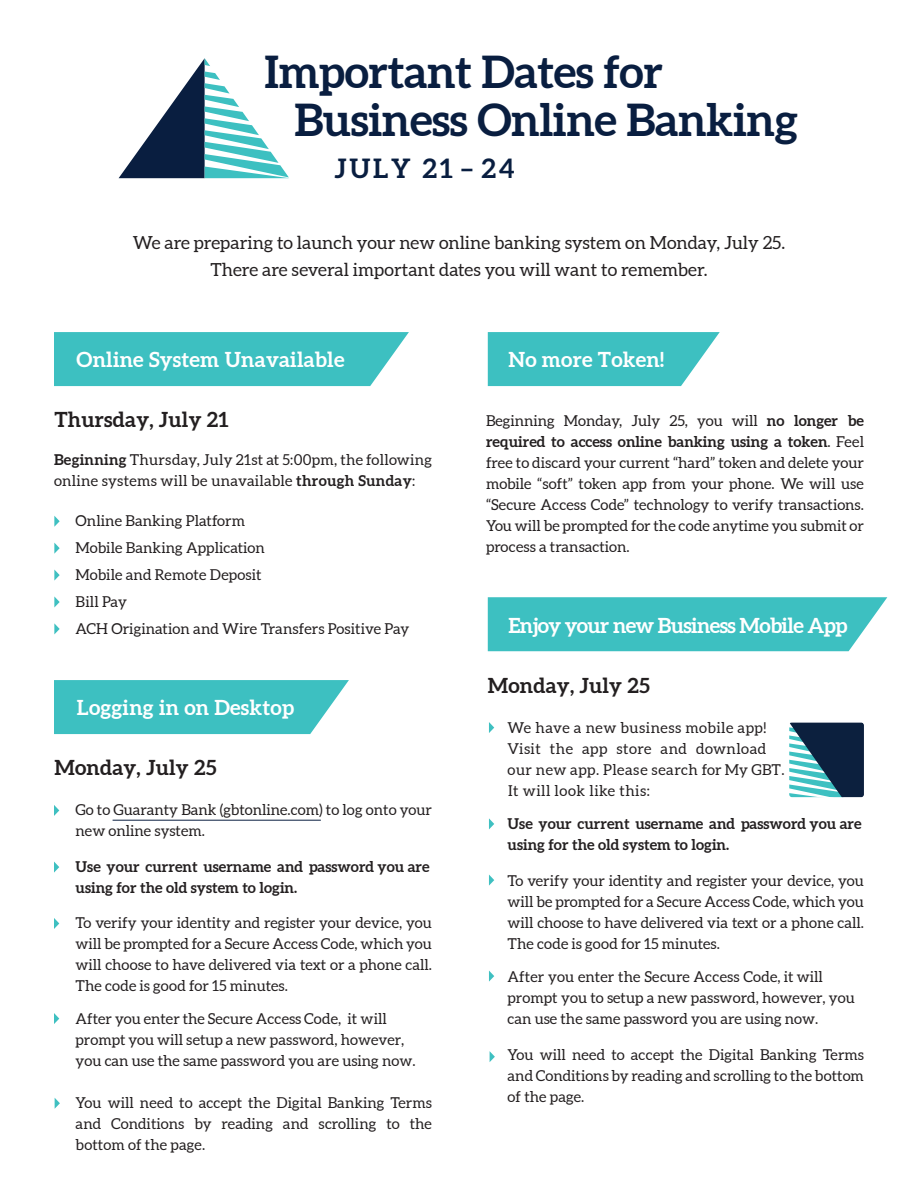
<style>
.page{position:relative;width:918px;height:1188px;background:#fff}
.page>*{position:absolute;margin:0;border:0;box-sizing:border-box;transform-origin:0 0}
.t1{font:700 45px/48px "Aleo";letter-spacing:-.01em;color:#091e40}
.t2{font:700 27px "Aleo";letter-spacing:.1em;color:#091e40}
.t3{font:700 21px "Aleo";letter-spacing:.01em;color:#fff}
.t4{font:700 21px "Aleo";letter-spacing:.01em;color:#231f20}
.t5{font:700 21px "Aleo";letter-spacing:-.03em;color:#fff}
.t6{font:18px/27px "Aleo";color:#231f20;text-align:center}
.t7{font:15px/21px "Aleo";color:#242021;text-align:justify}
.t8{font:15px/21px "Aleo";letter-spacing:.005em;color:#231f20}
.t9{font:700 15px/21px "Aleo";color:#242021}
.t10{font:15px/21px "Aleo";letter-spacing:.035em;color:#242021}
.s1{font-weight:700}
</style>
<div class="page">
<svg style="left:54px;top:332px;width:355px;height:54px;background:#47c3c4"></svg>
<svg style="left:488px;top:332px;width:232px;height:54px;background:#4dc5c6"></svg>
<svg style="left:54px;top:680px;width:295px;height:54px;background:#49c4c5"></svg>
<div style="left:488px;top:597px;width:399px;height:54px;background:#3dc0c1"></div>
<svg style="left:119px;top:58px;width:170px;height:120px"></svg>
<svg style="left:489px;top:722px;width:5px;height:11px"></svg>
<svg style="left:54px;top:805px;width:5px;height:11px"></svg>
<svg style="left:54px;top:862px;width:5px;height:11px"></svg>
<svg style="left:54px;top:918px;width:5px;height:11px"></svg>
<svg style="left:54px;top:1013px;width:5px;height:11px"></svg>
<svg style="left:55px;top:1098px;width:5px;height:11px"></svg>
<svg style="left:54px;top:516px;width:6px;height:11px"></svg>
<svg style="left:54px;top:543px;width:6px;height:11px"></svg>
<svg style="left:54px;top:570px;width:6px;height:11px"></svg>
<svg style="left:54px;top:596px;width:6px;height:12px"></svg>
<svg style="left:54px;top:623px;width:6px;height:11px"></svg>
<svg style="left:489px;top:818px;width:5px;height:11px"></svg>
<svg style="left:489px;top:875px;width:5px;height:11px"></svg>
<svg style="left:489px;top:971px;width:5px;height:11px"></svg>
<svg style="left:490px;top:1051px;width:5px;height:11px"></svg>
<hr style="left:113px;top:820px;width:208px;height:1px;background:#091e40">
<svg style="left:789px;top:722px;width:75px;height:75px;background:#3b6376"></svg>
<h1 class="t1" style="left:294px;top:50px;width:505px;text-indent:-30px">Important Dates for<br>Business Online Banking</h1>
<h2 class="t2" style="left:335px;top:152px;width:182px">JULY 21 – 24</h2>
<p class="t6" style="left:133px;top:229px;width:654px">We are preparing to launch your new online banking system on Monday, July 25.<br>There are several important dates you will want to remember.</p>
<h3 class="t3" style="left:76px;top:346px;width:270px">Online System Unavailable</h3>
<h3 class="t4" style="left:54px;top:406px;width:176px">Thursday, July 21</h3>
<p class="t8" style="left:54px;top:450px;width:380px"><span class="s1">Beginning</span> Thursday, July 21st at 5:00pm, the following online systems will be unavailable <span class="s1">through Sunday</span>:</p>
<p class="t8" style="left:76px;top:508px;width:335px;line-height:27px">Online Banking Platform<br>Mobile Banking Application<br>Mobile and Remote Deposit<br>Bill Pay<br>ACH Origination and Wire Transfers Positive Pay</p>
<h3 class="t3" style="left:77px;top:695px;width:219px">Logging in on Desktop</h3>
<h3 class="t4" style="left:54px;top:755px;width:164px">Monday, July 25</h3>
<p class="t7" style="left:76px;top:800px;width:358px">Go to Guaranty Bank (gbtonline.com) to log onto your new online system.</p>
<p class="t9" style="left:76px;top:857px;width:356px">Use your current username and password you are using for the old system to login.</p>
<p class="t7" style="left:76px;top:913px;width:358px">To verify your identity and register your device, you will be prompted for a Secure Access Code, which you will choose to have delivered via text or a phone call.<br>The code is good for 15 minutes.</p>
<p class="t7" style="left:76px;top:1009px;width:342px;text-align:left">After you enter the Secure Access Code, it will prompt you will setup a new password, however, you can use the same password you are using now.</p>
<p class="t7" style="left:76px;top:1093px;width:358px">You will need to accept the Digital Banking Terms and Conditions by reading and scrolling to the bottom of the page.</p>
<h3 class="t3" style="left:508px;top:346px;width:157px">No more Token!</h3>
<p class="t8" style="left:486px;top:411px;width:380px;text-align:justify">Beginning Monday, July 25, you will <span class="s1">no longer be required to access online banking using a token</span>. Feel free to discard your current “hard” token and delete your mobile “soft” token app from your phone. We will use “Secure Access Code” technology to verify transactions.<br>You will be prompted for the code anytime you submit or process a transaction.</p>
<h3 class="t5" style="left:509px;top:612px;width:341px">Enjoy your new Business Mobile App</h3>
<h3 class="t4" style="left:488px;top:672px;width:164px">Monday, July 25</h3>
<p class="t10" style="left:508px;top:718px;width:279px">We have a new business mobile app!<br>Visit the app store and download our new app. Please search for My GBT.<br>It will look like this:</p>
<p class="t9" style="left:508px;top:814px;width:356px">Use your current username and password you are using for the old system to login.</p>
<p class="t7" style="left:508px;top:871px;width:358px">To verify your identity and register your device, you will be prompted for a Secure Access Code, which you will choose to have delivered via text or a phone call.<br>The code is good for 15 minutes.</p>
<p class="t7" style="left:508px;top:967px;width:349px;text-align:left">After you enter the Secure Access Code, it will prompt you to setup a new password, however, you can use the same password you are using now.</p>
<p class="t7" style="left:508px;top:1045px;width:358px">You will need to accept the Digital Banking Terms and Conditions by reading and scrolling to the bottom of the page.</p>
</div>
